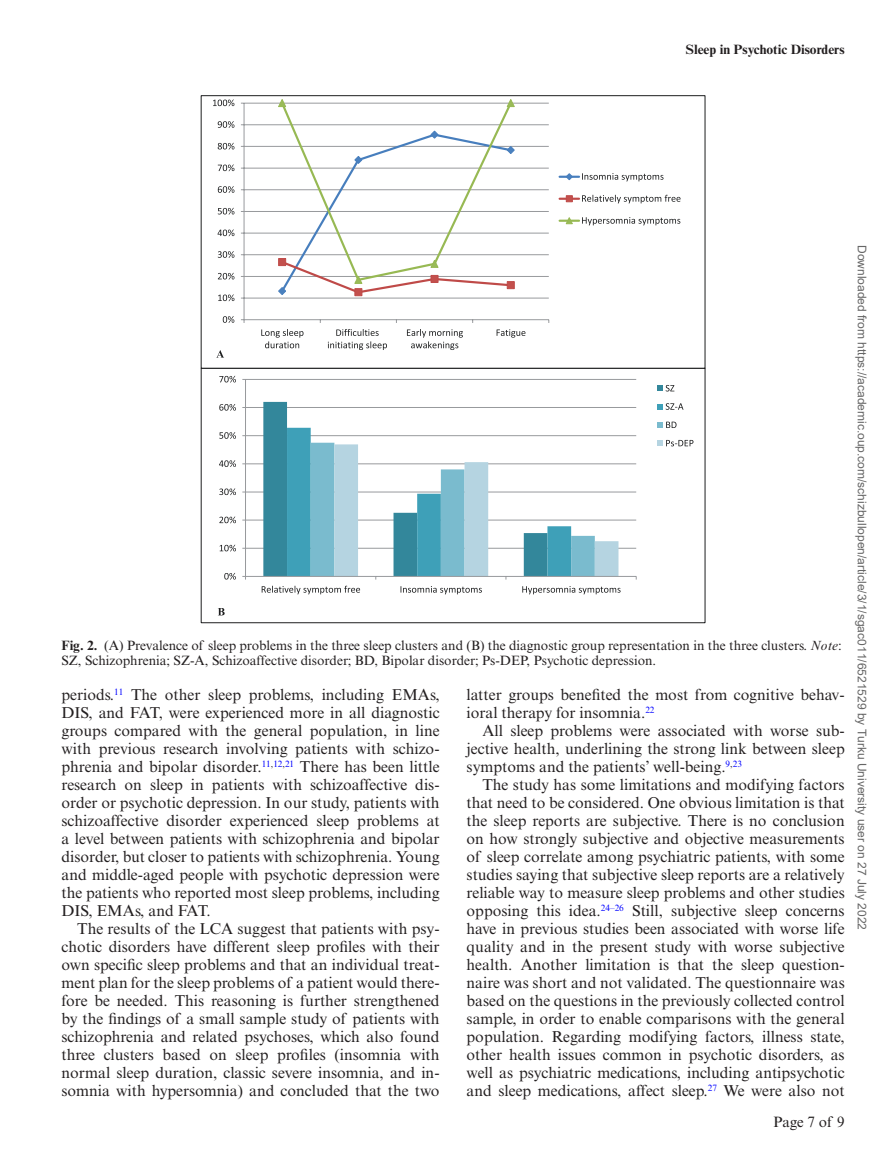
<style>
.page{position:relative;width:891px;height:1175px;background:#fff}
.page>*{position:absolute;margin:0;border:0;box-sizing:border-box;transform-origin:0 0}
.TextInd{font:15.75px/18px "Times New Roman MT Std";color:#231f20;text-align:justify}
.t1{font:15px "Times New Roman MT Std";letter-spacing:-.005em;color:#231f20}
.FigCapt{font:13.5px/15px "Times New Roman MT Std";color:#231f20}
.t2{font:700 13.5px "Times New Roman MT Std";color:#231f20}
.t3{font:12px "Arial";color:#666}
.s1{font-weight:700}
.s2{font-style:italic}
</style>
<div class="page">
<hr style="left:245px;top:548px;width:391px;height:1px;background:#989a9d">
<hr style="left:245px;top:519px;width:391px;height:1px;background:#989a9d">
<hr style="left:245px;top:491px;width:391px;height:1px;background:#989a9d">
<hr style="left:245px;top:463px;width:391px;height:1px;background:#989a9d">
<hr style="left:245px;top:435px;width:391px;height:1px;background:#989a9d">
<hr style="left:245px;top:407px;width:391px;height:1px;background:#989a9d">
<hr style="left:245px;top:379px;width:391px;height:1px;background:#989a9d">
<svg style="left:263px;top:402px;width:48px;height:174px;background:#4f97a8"></svg>
<svg style="left:287px;top:428px;width:284px;height:148px"></svg>
<hr style="left:245px;top:379px;width:1px;height:197px;background:#989a9d">
<hr style="left:245px;top:576px;width:391px;height:1px;background:#989a9d">
<svg style="left:311px;top:442px;width:307px;height:137px"></svg>
<svg style="left:224px;top:573px;width:12px;height:6px"></svg>
<svg style="left:220px;top:544px;width:16px;height:7px"></svg>
<svg style="left:219px;top:516px;width:17px;height:7px"></svg>
<svg style="left:219px;top:488px;width:17px;height:7px"></svg>
<svg style="left:219px;top:460px;width:17px;height:7px"></svg>
<svg style="left:219px;top:432px;width:17px;height:7px"></svg>
<svg style="left:219px;top:404px;width:17px;height:6px"></svg>
<svg style="left:219px;top:376px;width:17px;height:6px"></svg>
<svg style="left:262px;top:585px;width:98px;height:9px"></svg>
<svg style="left:400px;top:586px;width:82px;height:8px"></svg>
<svg style="left:522px;top:586px;width:98px;height:8px"></svg>
<svg style="left:657px;top:385px;width:17px;height:6px"></svg>
<svg style="left:657px;top:403px;width:26px;height:7px"></svg>
<svg style="left:657px;top:421px;width:19px;height:7px"></svg>
<svg style="left:657px;top:440px;width:36px;height:6px"></svg>
<div style="left:201px;top:368px;width:504px;height:255px;border:1px solid #1d1e1f"></div>
<svg style="left:218px;top:608px;width:7px;height:7px"></svg>
<hr style="left:244px;top:298px;width:305px;height:1px;background:#989a9d">
<hr style="left:244px;top:276px;width:305px;height:1px;background:#989a9d">
<hr style="left:244px;top:254px;width:305px;height:1px;background:#989a9d">
<hr style="left:244px;top:233px;width:305px;height:1px;background:#989a9d">
<hr style="left:244px;top:211px;width:305px;height:1px;background:#989a9d">
<hr style="left:244px;top:189px;width:305px;height:1px;background:#989a9d">
<hr style="left:244px;top:168px;width:305px;height:1px;background:#989a9d">
<hr style="left:244px;top:146px;width:305px;height:1px;background:#989a9d">
<hr style="left:244px;top:124px;width:305px;height:1px;background:#989a9d">
<hr style="left:244px;top:103px;width:305px;height:1px;background:#989a9d">
<hr style="left:244px;top:103px;width:1px;height:217px;background:#989a9d">
<hr style="left:244px;top:319px;width:305px;height:1px;background:#989a9d">
<svg style="left:279px;top:103px;width:234px;height:27px"></svg>
<svg style="left:277px;top:99px;width:10px;height:8px"></svg>
<svg style="left:277px;top:130px;width:238px;height:166px"></svg>
<svg style="left:506px;top:99px;width:9px;height:8px"></svg>
<svg style="left:223px;top:316px;width:11px;height:7px"></svg>
<svg style="left:218px;top:294px;width:16px;height:7px"></svg>
<svg style="left:218px;top:273px;width:16px;height:6px"></svg>
<svg style="left:218px;top:251px;width:16px;height:7px"></svg>
<svg style="left:217px;top:229px;width:17px;height:7px"></svg>
<svg style="left:218px;top:208px;width:16px;height:6px"></svg>
<svg style="left:218px;top:186px;width:16px;height:7px"></svg>
<svg style="left:218px;top:164px;width:16px;height:7px"></svg>
<svg style="left:218px;top:143px;width:16px;height:6px"></svg>
<svg style="left:218px;top:121px;width:16px;height:7px"></svg>
<svg style="left:213px;top:99px;width:21px;height:7px"></svg>
<svg style="left:261px;top:329px;width:42px;height:19px"></svg>
<svg style="left:328px;top:329px;width:59px;height:21px"></svg>
<svg style="left:407px;top:329px;width:56px;height:21px"></svg>
<svg style="left:496px;top:329px;width:29px;height:8px"></svg>
<hr style="left:559px;top:176px;width:20px;height:2px;background:#477ebd">
<svg style="left:565px;top:173px;width:8px;height:8px"></svg>
<svg style="left:582px;top:173px;width:81px;height:8px"></svg>
<hr style="left:559px;top:198px;width:20px;height:2px;background:#bf4a48">
<div style="left:566px;top:195px;width:7px;height:7px;background:#c3504d;border:1px solid #bf4a48"></div>
<svg style="left:582px;top:195px;width:98px;height:8px"></svg>
<hr style="left:559px;top:220px;width:20px;height:2px;background:#97b953">
<svg style="left:565px;top:217px;width:8px;height:7px"></svg>
<svg style="left:582px;top:217px;width:98px;height:8px"></svg>
<div style="left:201px;top:95px;width:504px;height:273px;border:1px solid #1d1e1f"></div>
<svg style="left:217px;top:350px;width:7px;height:7px"></svg>
<p class="t2" style="left:686px;top:41px;width:160px">Sleep in Psychotic Disorders</p>
<p class="FigCapt" style="left:62px;top:638px;width:782px"><span class="s1">Fig. 2.</span> (A) Prevalence of sleep problems in the three sleep clusters and (B) the diagnostic group representation in the three clusters. <span class="s2">Note</span>:<br>SZ, Schizophrenia; SZ-A, Schizoaffective disorder; BD, Bipolar disorder; Ps-DEP, Psychotic depression.</p>
<p class="TextInd" style="left:61px;top:685px;width:380px">periods.<sup>11</sup> The other sleep problems, including EMAs, DIS, and FAT, were experienced more in all diagnostic groups compared with the general population, in line with previous research involving patients with schizo&shy;phrenia and bipolar disorder.<sup>11</sup><sup>,</sup><sup>12</sup><sup>,</sup><sup>21</sup> There has been little research on sleep in patients with schizoaffective dis&shy;order or psychotic depression. In our study, patients with schizoaffective disorder experienced sleep problems at a level between patients with schizophrenia and bipolar disorder, but closer to patients with schizophrenia. Young and middle-aged people with psychotic depression were the patients who reported most sleep problems, including DIS, EMAs, and FAT.</p>
<p class="TextInd" style="left:61px;top:919px;width:380px;text-indent:16px">The results of the LCA suggest that patients with psy&shy;chotic disorders have different sleep profiles with their own specific sleep problems and that an individual treat&shy;ment plan for the sleep problems of a patient would there&shy;fore be needed. This reasoning is further strengthened by the findings of a small sample study of patients with schizophrenia and related psychoses, which also found three clusters based on sleep profiles (insomnia with normal sleep duration, classic severe insomnia, and in&shy;somnia with hypersomnia) and concluded that the two</p>
<p class="TextInd" style="left:466px;top:685px;width:379px">latter groups benefited the most from cognitive behav&shy;ioral therapy for insomnia.<sup>22</sup></p>
<p class="TextInd" style="left:467px;top:721px;width:380px;text-indent:16px">All sleep problems were associated with worse sub&shy;jective health, underlining the strong link between sleep symptoms and the patients’ well-being.<sup>9</sup><sup>,</sup><sup>23</sup></p>
<p class="TextInd" style="left:467px;top:775px;width:380px;text-indent:16px">The study has some limitations and modifying factors that need to be considered. One obvious limitation is that the sleep reports are subjective. There is no conclusion on how strongly subjective and objective measurements of sleep correlate among psychiatric patients, with some studies saying that subjective sleep reports are a relatively reliable way to measure sleep problems and other studies opposing this idea.<sup>24–26</sup> Still, subjective sleep concerns have in previous studies been associated with worse life quality and in the present study with worse subjective health. Another limitation is that the sleep question&shy;naire was short and not validated. The questionnaire was based on the questions in the previously collected control sample, in order to enable comparisons with the general population. Regarding modifying factors, illness state, other health issues common in psychotic disorders, as well as psychiatric medications, including antipsychotic and sleep medications, affect sleep.<sup>27</sup> We were also not</p>
<p class="t1" style="left:773px;top:1113px;width:73px">Page 7 of 9</p>
<p class="t3" style="left:866px;top:245px;width:686px;rotate:90deg">Downloaded from https://academic.oup.com/schizbullopen/article/3/1/sgac011/6521529 by Turku University user on 27 July 2022</p>
</div>
